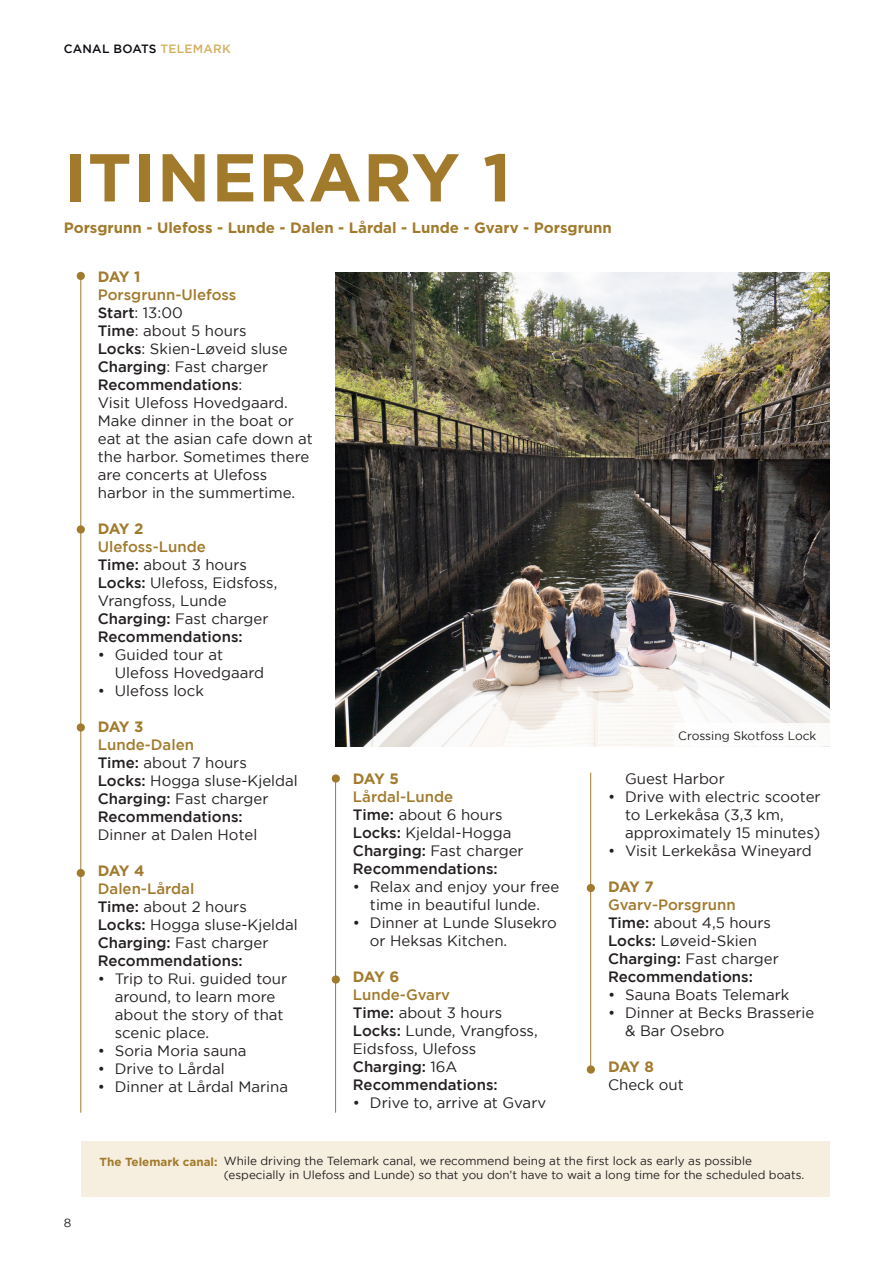
<style>
.page{position:relative;width:893px;height:1263px;background:#fff}
.page>*{position:absolute;margin:0;border:0;box-sizing:border-box;transform-origin:0 0}
.t1{font:700 67.5px "Gotham";letter-spacing:.02em;color:#a17a2c}
.t2{font:15px/18px "Gotham";color:#231f20}
.t3{font:500 15px/18px "Gotham";color:#231f20}
.t4{font:500 15px "Gotham";color:#a17a2c}
.t5{font:700 15px "Gotham";color:#a17a2c}
.t6{font:12px "Gotham";color:#231f20}
.t7{font:500 12px "Gotham";letter-spacing:.02em;color:#0a0b10}
.t8{font:11.7px/14.1px "Gotham";color:#231f20}
.t9{font:700 11.7px "Gotham";color:#a17a2c}
.s1{color:#d3af5f}
.s2{font-weight:500}
.s3{font-weight:400}
</style>
<div class="page">
<img style="left:335px;top:273px;width:494px;height:473px">
<hr style="left:80px;top:277px;width:1px;height:836px;background:#a17a2c">
<hr style="left:335px;top:775px;width:1px;height:338px;background:#a17a2c">
<hr style="left:590px;top:773px;width:1px;height:296px;background:#a17a2c">
<svg style="left:76px;top:271px;width:9px;height:9px"></svg>
<svg style="left:76px;top:723px;width:9px;height:9px"></svg>
<svg style="left:76px;top:525px;width:9px;height:9px"></svg>
<svg style="left:76px;top:868px;width:9px;height:9px"></svg>
<svg style="left:331px;top:975px;width:9px;height:9px"></svg>
<svg style="left:331px;top:774px;width:9px;height:9px"></svg>
<svg style="left:586px;top:883px;width:9px;height:9px"></svg>
<svg style="left:586px;top:1065px;width:9px;height:9px"></svg>
<div style="left:674px;top:724px;width:160px;height:22px;background:#fff"></div>
<div style="left:81px;top:1141px;width:749px;height:56px;background:#f6efdf"></div>
<p class="t7" style="left:64px;top:41px;width:169px">CANAL BOATS <span class="s1">TELEMARK</span></p>
<p class="t1" style="left:64px;top:139px;width:449px">ITINERARY 1</p>
<p class="t5" style="left:64px;top:219px;width:550px">Porsgrunn - Ulefoss - Lunde - Dalen - Lårdal - Lunde - Gvarv - Porsgrunn</p>
<p class="t5" style="left:98px;top:268px;width:44px">DAY 1</p>
<p class="t4" style="left:98px;top:286px;width:140px">Porsgrunn-Ulefoss</p>
<p class="t2" style="left:98px;top:303px;width:192px"><span class="s2">Start</span>: 13:00<br><span class="s2">Time</span>: about 5 hours<br><span class="s2">Locks</span>: Skien-Løveid sluse</p>
<p class="t2" style="left:98px;top:357px;width:217px"><span class="s2">Charging</span>: Fast charger<br><span class="s2">Recommendations</span>:<br>Visit Ulefoss Hovedgaard.<br>Make dinner in the boat or eat at the asian cafe down at the harbor. Sometimes there are concerts at Ulefoss harbor in the summertime.</p>
<p class="t5" style="left:98px;top:520px;width:47px">DAY 2</p>
<p class="t4" style="left:98px;top:538px;width:110px">Ulefoss-Lunde</p>
<p class="t2" style="left:98px;top:555px;width:181px"><span class="s2">Time:</span> about 3 hours<br><span class="s2">Locks:</span> Ulefoss, Eidsfoss,<br>Vrangfoss, Lunde</p>
<p class="t3" style="left:98px;top:609px;width:172px">Charging: <span class="s3">Fast charger<br></span>Recommendations:</p>
<p class="t2" style="left:115px;top:645px;width:151px;text-indent:-17px">• Guided tour at<br>Ulefoss Hovedgaard</p>
<p class="t2" style="left:98px;top:681px;width:108px">• Ulefoss lock</p>
<p class="t5" style="left:98px;top:718px;width:47px">DAY 3</p>
<p class="t4" style="left:98px;top:736px;width:98px">Lunde-Dalen</p>
<p class="t2" style="left:98px;top:753px;width:201px"><span class="s2">Time:</span> about 7 hours<br><span class="s2">Locks:</span> Hogga sluse-Kjeldal</p>
<p class="t2" style="left:98px;top:789px;width:172px"><span class="s2">Charging:</span> Fast charger<br><span class="s2">Recommendations:<br></span>Dinner at Dalen Hotel</p>
<p class="t5" style="left:98px;top:862px;width:48px">DAY 4</p>
<p class="t4" style="left:98px;top:880px;width:98px">Dalen-Lårdal</p>
<p class="t2" style="left:98px;top:897px;width:201px"><span class="s2">Time:</span> about 2 hours<br><span class="s2">Locks:</span> Hogga sluse-Kjeldal</p>
<p class="t3" style="left:98px;top:933px;width:172px">Charging: <span class="s3">Fast charger<br></span>Recommendations:</p>
<p class="t2" style="left:115px;top:969px;width:174px;text-indent:-17px">• Trip to Rui. guided tour around, to learn more about the story of that scenic place.</p>
<p class="t2" style="left:98px;top:1041px;width:150px">• Soria Moria sauna</p>
<p class="t2" style="left:98px;top:1059px;width:128px">• Drive to Lårdal</p>
<p class="t2" style="left:98px;top:1077px;width:192px">• Dinner at Lårdal Marina</p>
<p class="t6" style="left:678px;top:729px;width:140px">Crossing Skotfoss Lock</p>
<p class="t2" style="left:625px;top:770px;width:101px">Guest Harbor</p>
<p class="t2" style="left:625px;top:788px;width:197px;text-indent:-17px">• Drive with electric scooter to Lerkekåsa (3,3 km, approximately 15 minutes)</p>
<p class="t2" style="left:608px;top:842px;width:205px">• Visit Lerkekåsa Wineyard</p>
<p class="t5" style="left:608px;top:878px;width:47px">DAY 7</p>
<p class="t4" style="left:608px;top:896px;width:129px">Gvarv-Porsgrunn</p>
<p class="t3" style="left:608px;top:913px;width:172px">Time: <span class="s3">about 4,5 hours<br></span>Locks: <span class="s3">Løveid-Skien<br></span>Charging: <span class="s3">Fast charger<br></span>Recommendations:</p>
<p class="t2" style="left:608px;top:986px;width:183px">• Sauna Boats Telemark</p>
<p class="t2" style="left:625px;top:1004px;width:191px;text-indent:-17px">• Dinner at Becks Brasserie &amp; Bar Osebro</p>
<p class="t5" style="left:608px;top:1058px;width:47px">DAY 8</p>
<p class="t2" style="left:608px;top:1076px;width:77px">Check out</p>
<p class="t5" style="left:353px;top:770px;width:47px">DAY 5</p>
<p class="t4" style="left:353px;top:788px;width:102px">Lårdal-Lunde</p>
<p class="t2" style="left:353px;top:806px;width:160px"><span class="s2">Time:</span> about 6 hours<br><span class="s2">Locks:</span> Kjeldal-Hogga</p>
<p class="t3" style="left:353px;top:841px;width:172px">Charging: <span class="s3">Fast charger<br></span>Recommendations:</p>
<p class="t2" style="left:353px;top:878px;width:208px;text-align:center">• Relax and enjoy your free time in beautiful lunde.</p>
<p class="t2" style="left:370px;top:914px;width:188px;text-indent:-17px">• Dinner at Lunde Slusekro or Heksas Kitchen.</p>
<p class="t5" style="left:353px;top:968px;width:48px">DAY 6</p>
<p class="t4" style="left:353px;top:986px;width:99px">Lunde-Gvarv</p>
<p class="t2" style="left:353px;top:1004px;width:186px"><span class="s2">Time:</span> about 3 hours<br><span class="s2">Locks:</span> Lunde, Vrangfoss,<br>Eidsfoss, Ulefoss<br><span class="s2">Charging:</span> 16A<br><span class="s2">Recommendations:</span></p>
<p class="t2" style="left:353px;top:1094px;width:195px">• Drive to, arrive at Gvarv</p>
<p class="t6" style="left:64px;top:1216px;width:9px">8</p>
<p class="t8" style="left:224px;top:1154px;width:582px">While driving the Telemark canal, we recommend being at the first lock as early as possible (especially in Ulefoss and Lunde) so that you don’t have to wait a long time for the scheduled boats.</p>
<p class="t9" style="left:100px;top:1155px;width:119px">The Telemark canal:</p>
</div>
